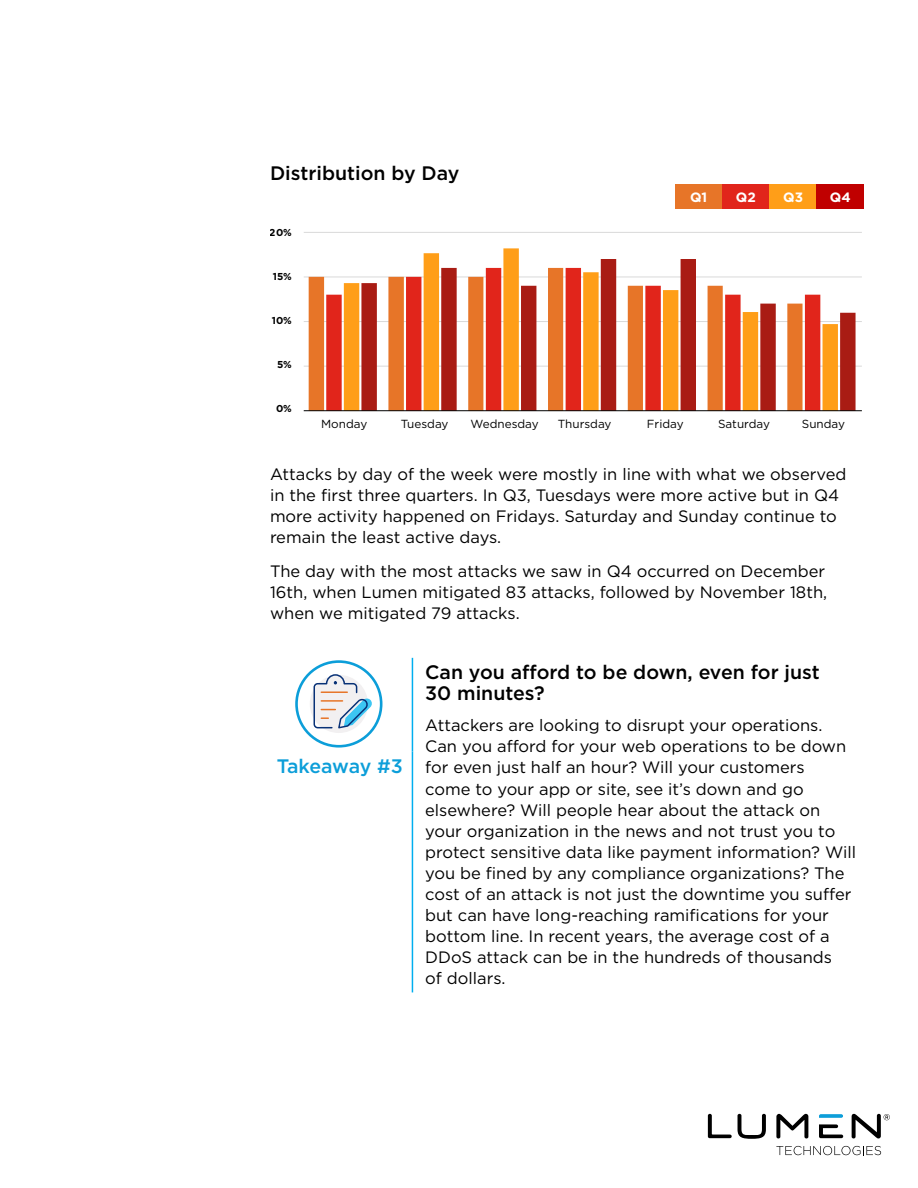
<style>
.page{position:relative;width:918px;height:1188px;background:#fff}
.page>*{position:absolute;margin:0;border:0;box-sizing:border-box;transform-origin:0 0}
.t1{font:500 19.5px/21px "Gotham";color:#000}
.t2{font:500 19.5px "Gotham";letter-spacing:-.02em;color:#0c9ed9}
.t3{font:16.5px/21px "Gotham";color:#000}
.t4{font:700 13.5px "Gotham";color:#fff}
.t5{font:11.7px "Gotham";color:#000}
.t6{font:700 10.05px "Gotham";color:#000}
</style>
<div class="page">
<svg style="left:708px;top:1114px;width:24px;height:24px"></svg>
<svg style="left:738px;top:1114px;width:28px;height:25px"></svg>
<svg style="left:776px;top:1114px;width:32px;height:24px"></svg>
<svg style="left:819px;top:1114px;width:24px;height:4px"></svg>
<svg style="left:819px;top:1124px;width:24px;height:14px"></svg>
<svg style="left:852px;top:1114px;width:38px;height:24px"></svg>
<svg style="left:776px;top:1146px;width:105px;height:9px"></svg>
<div style="left:675px;top:185px;width:47px;height:24px;background:#e77528"></div>
<div style="left:722px;top:185px;width:48px;height:24px;background:#e1251b"></div>
<div style="left:770px;top:185px;width:47px;height:24px;background:#ff9e18"></div>
<div style="left:817px;top:185px;width:47px;height:24px;background:#c00000"></div>
<hr style="left:304px;top:366px;width:558px;height:1px;background:#d9d9d9">
<hr style="left:304px;top:321px;width:558px;height:1px;background:#d9d9d9">
<hr style="left:304px;top:277px;width:558px;height:1px;background:#d9d9d9">
<hr style="left:304px;top:232px;width:558px;height:1px;background:#d9d9d9">
<svg style="left:309px;top:276px;width:17px;height:134px;background:#e98541"></svg>
<svg style="left:326px;top:276px;width:18px;height:134px;fill:#e1251b"></svg>
<svg style="left:344px;top:248px;width:175px;height:162px"></svg>
<svg style="left:361px;top:259px;width:495px;height:151px"></svg>
<hr style="left:304px;top:410px;width:558px;height:1px;background:#000">
<hr style="left:412px;top:658px;width:1px;height:94px;background:#00aeef">
<hr style="left:412px;top:752px;width:1px;height:240px;background:#00aeef">
<div style="left:295px;top:660px;width:87px;height:88px;border:3px solid #0c9ed9;border-radius:50%"></div>
<div style="left:310px;top:675px;width:58px;height:58px;background:#f2f0f1;border-radius:50%"></div>
<svg style="left:313px;top:673px;width:59px;height:57px"></svg>
<p class="t1" style="left:270px;top:162px;width:191px">Distribution by Day</p>
<p class="t6" style="left:270px;top:226px;width:24px">20%</p>
<p class="t6" style="left:273px;top:270px;width:21px">15%</p>
<p class="t6" style="left:272px;top:314px;width:22px">10%</p>
<p class="t6" style="left:277px;top:358px;width:16px">5%</p>
<p class="t6" style="left:276px;top:402px;width:17px">0%</p>
<p class="t4" style="left:690px;top:188px;width:19px">Q1</p>
<p class="t4" style="left:736px;top:188px;width:21px">Q2</p>
<p class="t4" style="left:783px;top:188px;width:21px">Q3</p>
<p class="t4" style="left:830px;top:188px;width:22px">Q4</p>
<p class="t5" style="left:321px;top:416px;width:48px">Monday</p>
<p class="t5" style="left:401px;top:416px;width:49px">Tuesday</p>
<p class="t5" style="left:471px;top:416px;width:70px">Wednesday</p>
<p class="t5" style="left:558px;top:416px;width:55px">Thursday</p>
<p class="t5" style="left:647px;top:416px;width:38px">Friday</p>
<p class="t5" style="left:718px;top:416px;width:53px">Saturday</p>
<p class="t5" style="left:802px;top:416px;width:45px">Sunday</p>
<p class="t3" style="left:270px;top:463px;width:578px">Attacks by day of the week were mostly in line with what we observed in the first three quarters. In Q3, Tuesdays were more active but in Q4 more activity happened on Fridays. Saturday and Sunday continue to remain the least active days.</p>
<p class="t3" style="left:270px;top:560px;width:559px;text-align:justify">The day with the most attacks we saw in Q4 occurred on December 16th, when Lumen mitigated 83 attacks, followed by November 18th, when we mitigated 79 attacks.</p>
<p class="t2" style="left:277px;top:754px;width:128px">Takeaway #3</p>
<p class="t1" style="left:425px;top:661px;width:396px">Can you afford to be down, even for just<br>30 minutes?</p>
<p class="t3" style="left:425px;top:715px;width:432px">Attackers are looking to disrupt your operations.<br>Can you afford for your web operations to be down for even just half an hour? Will your customers<br>come to your app or site, see it’s down and go elsewhere? Will people hear about the attack on your organization in the news and not trust you to protect sensitive data like payment information? Will you be fined by any compliance organizations? The cost of an attack is not just the downtime you suffer but can have long-reaching ramifications for your bottom line. In recent years, the average cost of a DDoS attack can be in the hundreds of thousands<br>of dollars.</p>
</div>
